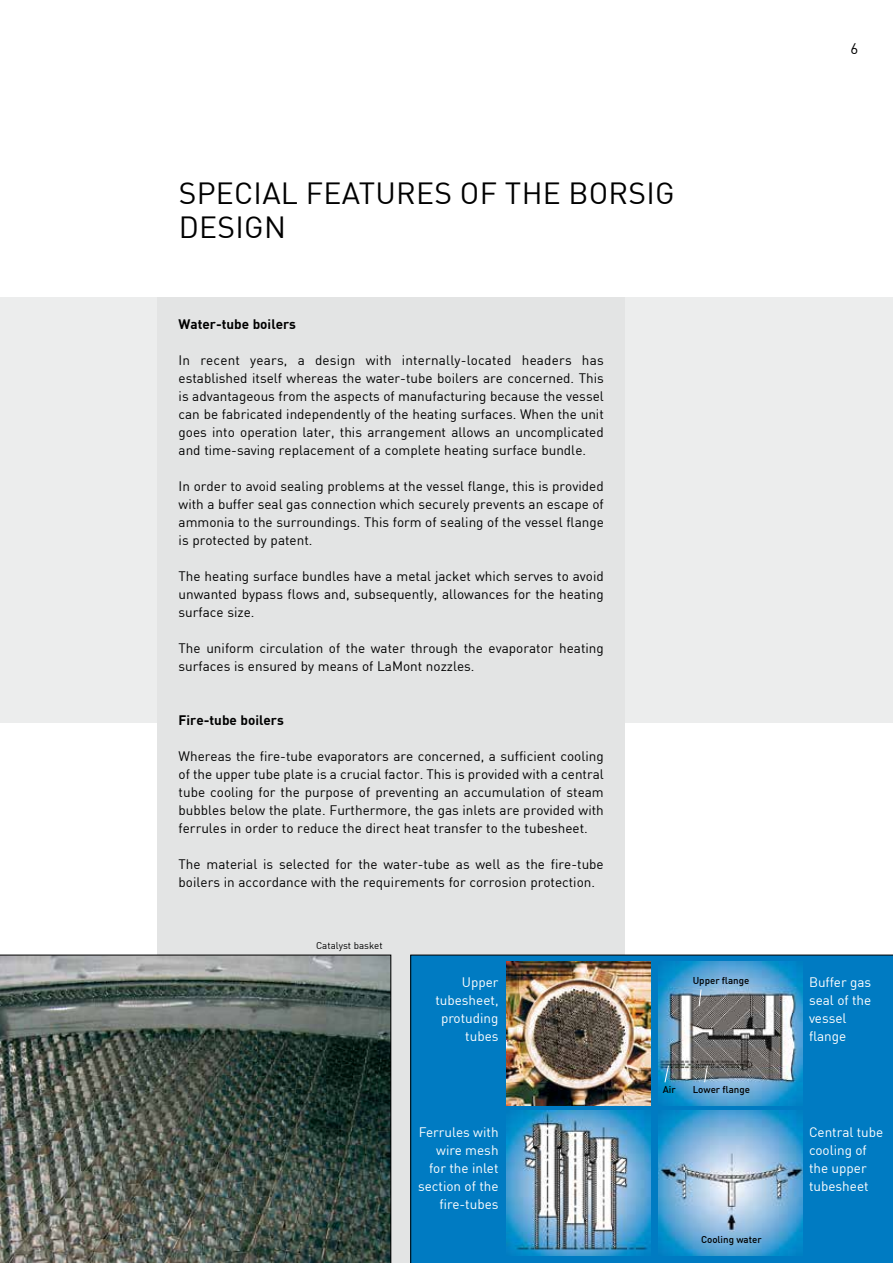
<style>
.page{position:relative;width:893px;height:1263px;background:#fff}
.page>*{position:absolute;margin:0;border:0;box-sizing:border-box;transform-origin:0 0}
.t1{font:30px/34.5px "DIN Pro";letter-spacing:.01em;color:#000}
.t2{font:15px "DIN Pro";color:#000}
.t3{font:13.5px/18px "DIN Pro";color:#000;text-align:justify}
.t4{font:13.5px/18px "DIN Pro";color:#fff;text-align:right}
.t5{font:700 13.5px "DIN Pro";color:#000}
.t6{font:500 9.75px "DIN Pro";color:#000}
.t7{font:9.75px "DIN Pro";color:#000}
</style>
<div class="page">
<div style="left:0;top:298px;width:893px;height:425px;background:#eceded"></div>
<div style="left:157px;top:298px;width:468px;height:965px;background:#e3e4e4"></div>
<div style="left:410px;top:955px;width:483px;height:308px;background:#007bc2"></div>
<svg style="left:0;top:955px;width:391px;height:308px;background:#545e57"></svg>
<img style="left:506px;top:961px;width:145px;height:145px">
<img style="left:658px;top:961px;width:145px;height:145px">
<img style="left:658px;top:1111px;width:145px;height:144px">
<img style="left:506px;top:1111px;width:145px;height:144px">
<svg style="left:698px;top:989px;width:4px;height:18px"></svg>
<svg style="left:704px;top:1065px;width:4px;height:18px"></svg>
<svg style="left:664px;top:1065px;width:5px;height:18px"></svg>
<p class="t2" style="left:850px;top:37px;width:9px">6</p>
<h1 class="t1" style="left:179px;top:174px;width:498px">Special Features of th e BORSIG<br>Design</h1>
<p class="t5" style="left:179px;top:314px;width:119px">Water-tube boilers</p>
<p class="t3" style="left:179px;top:350px;width:427px">In recent years, a design with internally-located headers has established itself whereas the water-tube boilers are concerned. This is advantageous from the aspects of manufacturing because the vessel can be fabricated independently of the heating surfaces. When the unit goes into operation later, this arrangement allows an uncomplicated and time-saving replacement of a complete heating surface bundle.</p>
<p class="t3" style="left:179px;top:476px;width:427px">In order to avoid sealing problems at the vessel flange, this is provided with a buffer seal gas connection which securely prevents an escape of ammonia to the surroundings. This form of sealing of the vessel flange is protected by patent.</p>
<p class="t3" style="left:179px;top:566px;width:427px">The heating surface bundles have a metal jacket which serves to avoid unwanted bypass flows and, subsequently, allowances for the heating surface size.</p>
<p class="t3" style="left:179px;top:638px;width:427px">The uniform circulation of the water through the evaporator heating surfaces is ensured by means of LaMont nozzles.</p>
<p class="t5" style="left:179px;top:710px;width:107px">Fire-tube boilers</p>
<p class="t3" style="left:179px;top:746px;width:427px">Whereas the fire-tube evaporators are concerned, a sufficient cooling of the upper tube plate is a crucial factor. This is provided with a central tube cooling for the purpose of preventing an accumulation of steam bubbles below the plate. Furthermore, the gas inlets are provided with ferrules in order to reduce the direct heat transfer to the tubesheet.</p>
<p class="t3" style="left:179px;top:854px;width:427px">The material is selected for the water-tube as well as the fire-tube boilers in accordance with the requirements for corrosion protection.</p>
<p class="t7" style="left:316px;top:938px;width:68px">Catalyst basket</p>
<p class="t4" style="left:435px;top:972px;width:65px">Upper tubesheet, protuding tubes</p>
<p class="t4" style="left:418px;top:1122px;width:82px">Ferrules with wire mesh for the inlet section of the fire-tubes</p>
<p class="t6" style="left:693px;top:973px;width:58px">Upper flange</p>
<p class="t6" style="left:663px;top:1082px;width:14px">Air</p>
<p class="t6" style="left:693px;top:1082px;width:59px">Lower flange</p>
<p class="t6" style="left:701px;top:1232px;width:62px">Cooling water</p>
<p class="t4" style="left:809px;top:972px;width:64px;text-align:left">Buffer gas seal of the vessel flange</p>
<p class="t4" style="left:809px;top:1122px;width:76px;text-align:left">Central tube cooling of the upper tubesheet</p>
</div>
